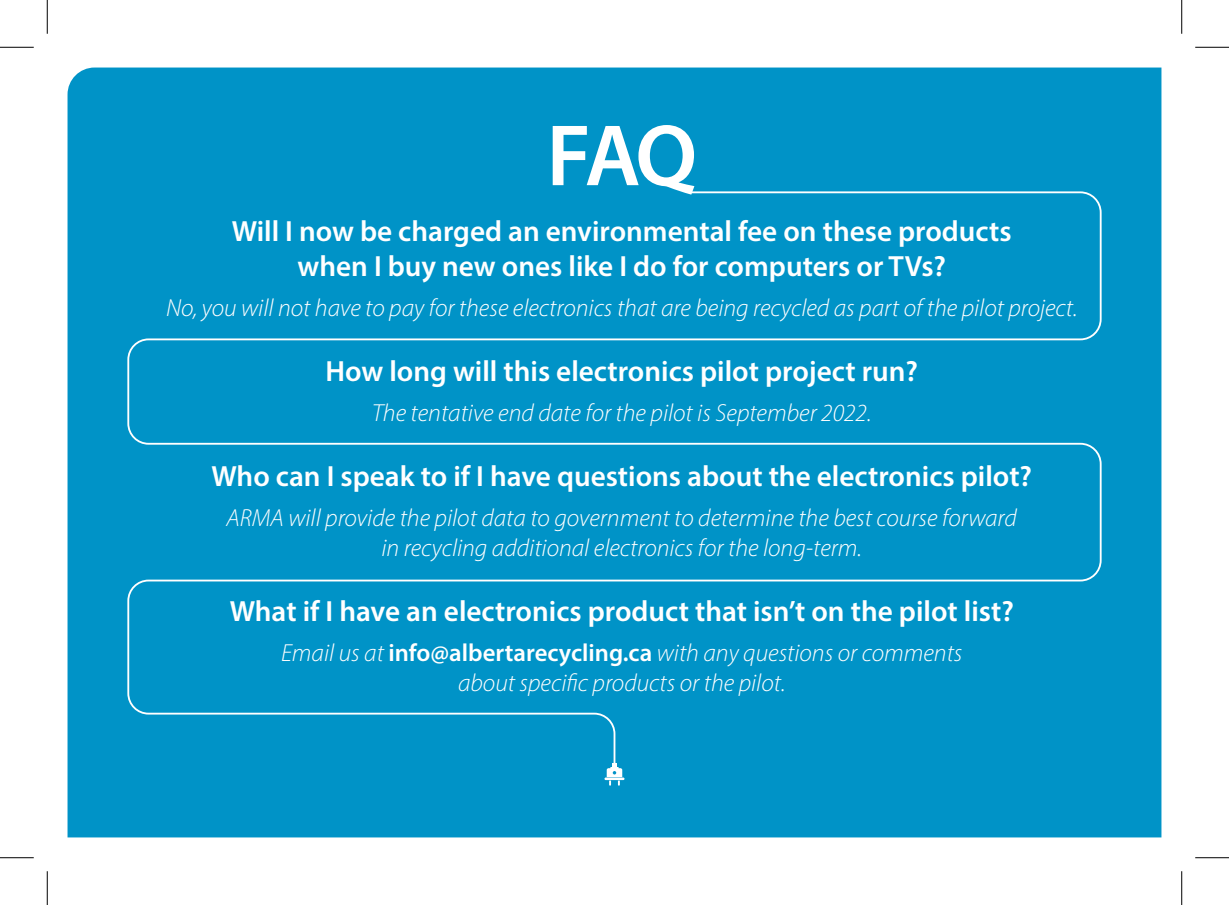
<style>
.page{position:relative;width:1229px;height:905px;background:#fff}
.page>*{position:absolute;margin:0;border:0;box-sizing:border-box;transform-origin:0 0}
.t1{font:600 87.75px "Myriad Pro";color:#fff}
.t2{font:600 29.25px/35.1px "Myriad Pro";color:#fff;text-align:center}
.t3{font:italic 300 24.75px/29.7px "Myriad Pro";color:#fff;text-align:center}
.s1{font-weight:600;font-style:normal}
</style>
<div class="page">
<div style="left:68px;top:68px;width:1093px;height:769px;background:#0093c7"></div>
<div style="left:126px;top:190px;width:976px;height:576px;background:#0093c7"></div>
<hr style="left:604px;top:777px;width:20px;height:3px;background:#fff">
<svg style="left:606px;top:762px;width:16px;height:23px"></svg>
<hr style="left:0;top:47px;width:34px;height:1px;background:#000">
<hr style="left:1195px;top:47px;width:33px;height:1px;background:#000">
<hr style="left:0;top:857px;width:34px;height:1px;background:#000">
<hr style="left:1195px;top:857px;width:33px;height:1px;background:#000">
<hr style="left:47px;top:0;width:1px;height:34px;background:#000">
<hr style="left:47px;top:871px;width:1px;height:33px;background:#000">
<hr style="left:1181px;top:0;width:1px;height:34px;background:#000">
<hr style="left:1181px;top:871px;width:1px;height:33px;background:#000">
<h1 class="t1" style="left:546px;top:100px;width:152px">FAQ</h1>
<p class="t2" style="left:232px;top:212px;width:781px">Will I now be charged an environmental fee on these products when I buy new ones like I do for computers or TVs?</p>
<p class="t3" style="left:166px;top:292px;width:913px">No, you will not have to pay for these electronics that are being recycled as part of the pilot project.</p>
<p class="t2" style="left:325px;top:353px;width:594px">How long will this electronics pilot project run?</p>
<p class="t3" style="left:372px;top:397px;width:501px">The tentative end date for the pilot is September 2022.</p>
<p class="t2" style="left:211px;top:458px;width:822px">Who can I speak to if I have questions about the electronics pilot?</p>
<p class="t3" style="left:227px;top:503px;width:792px">ARMA will provide the pilot data to government to determine the best course forward in recycling additional electronics for the long-term.</p>
<p class="t2" style="left:230px;top:593px;width:785px">What if I have an electronics product that isn’t on the pilot list?</p>
<p class="t3" style="left:281px;top:638px;width:683px">Email us at <span class="s1">info@albertarecycling.ca</span> with any questions or comments about specific products or the pilot.</p>
</div>
